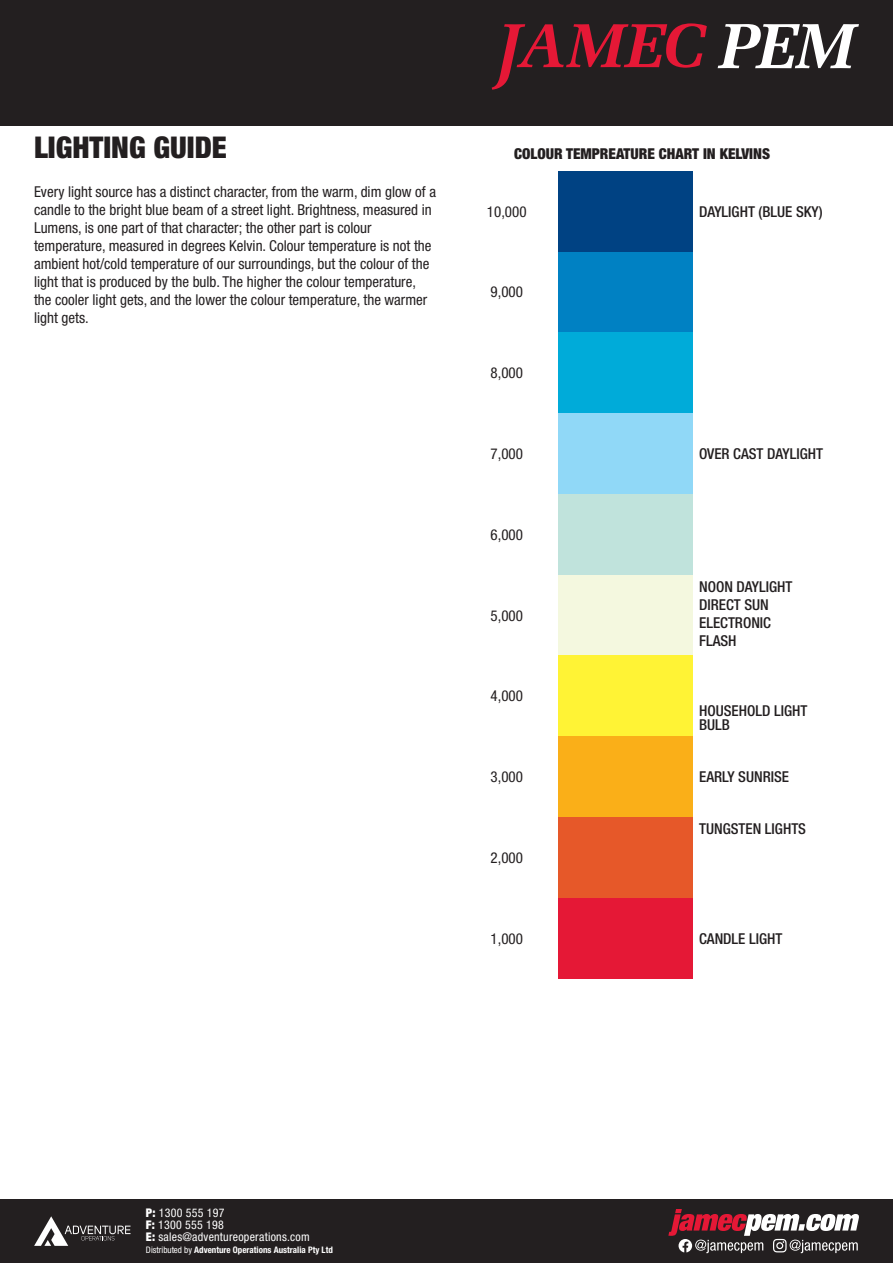
<style>
.page{position:relative;width:893px;height:1263px;background:#fff}
.page>*{position:absolute;margin:0;border:0;box-sizing:border-box;transform-origin:0 0}
.t1{font:900 condensed 30px "Helvetica Neue LT Std";color:#231f20}
.t2{font:condensed 15px/18px "Helvetica Neue LT Std";color:#231f20}
.t3{font:500 condensed 15px/18px "Helvetica Neue LT Std";color:#231f20}
.t4{font:900 condensed 15px "Helvetica Neue LT Std";color:#231f20}
.t5{font:condensed 12px/12px "Helvetica Neue LT Std";letter-spacing:.02em;color:#fff}
.t6{font:700 condensed 9px "Helvetica Neue LT Std";color:#fff}
.s1{font-weight:900}
.s2{font-weight:400}
</style>
<div class="page">
<div style="left:0;top:0;width:893px;height:126px;background:#231f20"></div>
<svg style="left:492px;top:23px;width:215px;height:67px;background:#541d25"></svg>
<svg style="left:718px;top:24px;width:141px;height:44px"></svg>
<div style="left:0;top:1199px;width:893px;height:64px;background:#231f20"></div>
<svg style="left:34px;top:1216px;width:97px;height:30px"></svg>
<svg style="left:668px;top:1209px;width:191px;height:44px"></svg>
<div style="left:558px;top:171px;width:135px;height:81px;background:#004283"></div>
<div style="left:558px;top:252px;width:135px;height:80px;background:#0081c3"></div>
<div style="left:558px;top:332px;width:135px;height:81px;background:#00abd9"></div>
<div style="left:558px;top:413px;width:135px;height:81px;background:#90d8f7"></div>
<div style="left:558px;top:494px;width:135px;height:81px;background:#c0e3dc"></div>
<div style="left:558px;top:575px;width:135px;height:81px;background:#f4f8df"></div>
<div style="left:558px;top:656px;width:135px;height:80px;background:#fff335"></div>
<div style="left:558px;top:736px;width:135px;height:81px;background:#faaf18"></div>
<div style="left:558px;top:817px;width:135px;height:81px;background:#e65829"></div>
<div style="left:558px;top:898px;width:135px;height:81px;background:#e51836"></div>
<p class="t1" style="left:34px;top:128px;width:194px">LIGHTING GUIDE</p>
<p class="t2" style="left:34px;top:182px;width:404px">Every light source has a distinct character, from the warm, dim glow of a candle to the bright blue beam of a street light. Brightness, measured in Lumens, is one part of that character; the other part is colour temperature, measured in degrees Kelvin. Colour temperature is not the ambient hot/cold temperature of our surroundings, but the colour of the light that is produced by the bulb. The higher the colour temperature, the cooler light gets, and the lower the colour temperature, the warmer light gets.</p>
<p class="t4" style="left:514px;top:144px;width:257px">COLOUR TEMPREATURE CHART IN KELVINS</p>
<p class="t2" style="left:487px;top:202px;width:41px">10,000</p>
<p class="t3" style="left:699px;top:202px;width:125px">DAYLIGHT (BLUE SKY)</p>
<p class="t2" style="left:490px;top:283px;width:34px">9,000</p>
<p class="t2" style="left:490px;top:364px;width:34px">8,000</p>
<p class="t2" style="left:490px;top:444px;width:34px">7,000</p>
<p class="t3" style="left:699px;top:444px;width:125px">OVER CAST DAYLIGHT</p>
<p class="t2" style="left:490px;top:525px;width:34px">6,000</p>
<p class="t2" style="left:490px;top:606px;width:34px">5,000</p>
<p class="t2" style="left:490px;top:687px;width:34px">4,000</p>
<p class="t3" style="left:699px;top:577px;width:95px">NOON DAYLIGHT<br>DIRECT SUN<br>ELECTRONIC<br>FLASH</p>
<p class="t3" style="left:699px;top:703px;width:110px;line-height:14.2px">HOUSEHOLD LIGHT<br>BULB</p>
<p class="t2" style="left:490px;top:768px;width:34px">3,000</p>
<p class="t3" style="left:699px;top:768px;width:91px">EARLY SUNRISE</p>
<p class="t2" style="left:490px;top:848px;width:34px">2,000</p>
<p class="t3" style="left:699px;top:819px;width:108px">TUNGSTEN LIGHTS</p>
<p class="t2" style="left:490px;top:929px;width:34px">1,000</p>
<p class="t3" style="left:699px;top:929px;width:85px">CANDLE LIGHT</p>
<p class="t5" style="left:146px;top:1207px;width:165px"><span class="s1">P:</span> 1300 555 197<br><span class="s1">F:</span> 1300 555 198<br><span class="s1">E:</span> sales@adventureoperations.com</p>
<p class="t6" style="left:146px;top:1244px;width:188px"><span class="s2">Distributed by</span> Adventure Operations Australia Pty Ltd</p>
</div>
